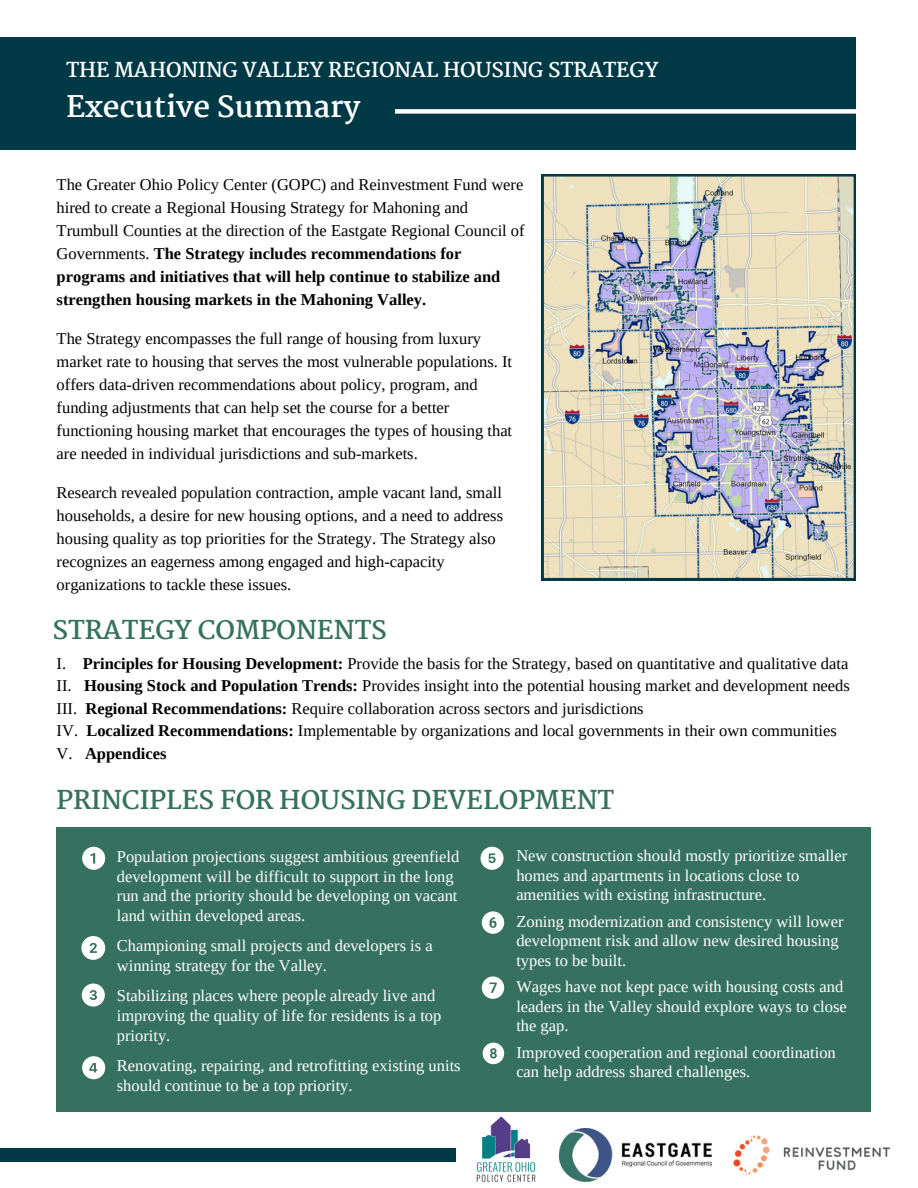
<style>
.page{position:relative;width:918px;height:1188px;background:#fff}
.page>*{position:absolute;margin:0;border:0;box-sizing:border-box;transform-origin:0 0}
.t1{font:700 29.25px "Martel";color:#fff}
.t2{font:700 25.5px "Martel";color:#35715e}
.t3{font:700 20.25px "Martel";color:#fff}
.t4{font:16.5px/23px "Tinos";color:#000}
.t5{font:16.5px/19.8px "Tinos";color:#fff}
.t6{font:700 16.5px "Tinos";color:#000}
.s1{font-weight:700}
.s2{font-weight:400}
</style>
<div class="page">
<div style="left:0;top:37px;width:856px;height:112px;background:#003946"></div>
<img style="left:559px;top:1128px;width:152px;height:53px">
<img style="left:733px;top:1135px;width:158px;height:41px">
<svg style="left:542px;top:174px;width:314px;height:406px"></svg>
<div style="left:1px;top:1149px;width:455px;height:13px;background:#003946"></div>
<div style="left:57px;top:828px;width:813px;height:284px;background:#35715e"></div>
<svg style="left:82px;top:984px;width:23px;height:23px"></svg>
<svg style="left:81px;top:936px;width:24px;height:24px"></svg>
<svg style="left:82px;top:1056px;width:23px;height:23px"></svg>
<svg style="left:481px;top:847px;width:23px;height:23px"></svg>
<svg style="left:482px;top:911px;width:22px;height:23px"></svg>
<svg style="left:482px;top:976px;width:22px;height:23px"></svg>
<svg style="left:483px;top:1043px;width:21px;height:21px"></svg>
<svg style="left:82px;top:847px;width:23px;height:23px"></svg>
<div style="left:395px;top:109px;width:475px;height:5px;background:#fff"></div>
<img style="left:476px;top:1116px;width:60px;height:66px">
<h3 class="t3" style="left:66px;top:58px;width:594px">THE MAHONING VALLEY REGIONAL HOUSING STRATEGY</h3>
<p class="t1" style="left:66px;top:90px;width:296px">Executive Summary</p>
<h1 class="t4" style="left:57px;top:173px;width:470px">The Greater Ohio Policy Center (GOPC) and Reinvestment Fund were hired to create a Regional Housing Strategy for Mahoning and Trumbull Counties at the direction of the Eastgate Regional Council of Governments. <span class="s1">The Strategy includes recommendations for programs and initiatives that will help continue to stabilize and strengthen housing markets in the Mahoning Valley.</span></h1>
<p class="t4" style="left:57px;top:327px;width:457px">The Strategy encompasses the full range of housing from luxury market rate to housing that serves the most vulnerable populations. It offers data-driven recommendations about policy, program, and funding adjustments that can help set the course for a better functioning housing market that encourages the types of housing that are needed in individual jurisdictions and sub-markets.</p>
<p class="t4" style="left:57px;top:481px;width:448px">Research revealed population contraction, ample vacant land, small households, a desire for new housing options, and a need to address housing quality as top priorities for the Strategy. The Strategy also recognizes an eagerness among engaged and high-capacity organizations to tackle these issues.</p>
<p class="t2" style="left:52px;top:615px;width:336px">STRATEGY COMPONENTS</p>
<p class="t4" style="left:57px;top:652px;width:793px">I. <span class="s1">Principles for Housing Development:</span> Provide the basis for the Strategy, based on quantitative and qualitative data</p>
<p class="t4" style="left:57px;top:674px;width:795px">II. <span class="s1">Housing Stock and Population Trends:</span> Provides insight into the potential housing market and development needs</p>
<h2 class="t4" style="left:57px;top:697px;width:589px">III. <span class="s1">Regional Recommendations:</span> Require collaboration across sectors and jurisdictions</h2>
<p class="t4" style="left:57px;top:719px;width:782px">IV. <span class="s1">Localized Recommendations:</span> Implementable by organizations and local governments in their own communities</p>
<p class="t6" style="left:57px;top:744px;width:111px"><span class="s2">V.</span> Appendices</p>
<p class="t2" style="left:57px;top:785px;width:559px">PRINCIPLES FOR HOUSING DEVELOPMENT</p>
<p class="t5" style="left:117px;top:847px;width:344px">Population projections suggest ambitious greenfield development will be difficult to support in the long run and the priority should be developing on vacant land within developed areas.</p>
<h2 class="t5" style="left:117px;top:936px;width:317px">Championing small projects and developers is a winning strategy for the Valley.</h2>
<p class="t5" style="left:117px;top:986px;width:326px">Stabilizing places where people already live and improving the quality of life for residents is a top priority.</p>
<p class="t5" style="left:117px;top:1056px;width:345px">Renovating, repairing, and retrofitting existing units should continue to be a top priority.</p>
<p class="t5" style="left:516px;top:846px;width:332px">New construction should mostly prioritize smaller homes and apartments in locations close to amenities with existing infrastructure.</p>
<p class="t5" style="left:516px;top:911px;width:329px">Zoning modernization and consistency will lower development risk and allow new desired housing types to be built.</p>
<p class="t5" style="left:516px;top:977px;width:332px">Wages have not kept pace with housing costs and leaders in the Valley should explore ways to close the gap.</p>
<p class="t5" style="left:516px;top:1042px;width:321px">Improved cooperation and regional coordination can help address shared challenges.</p>
</div>
